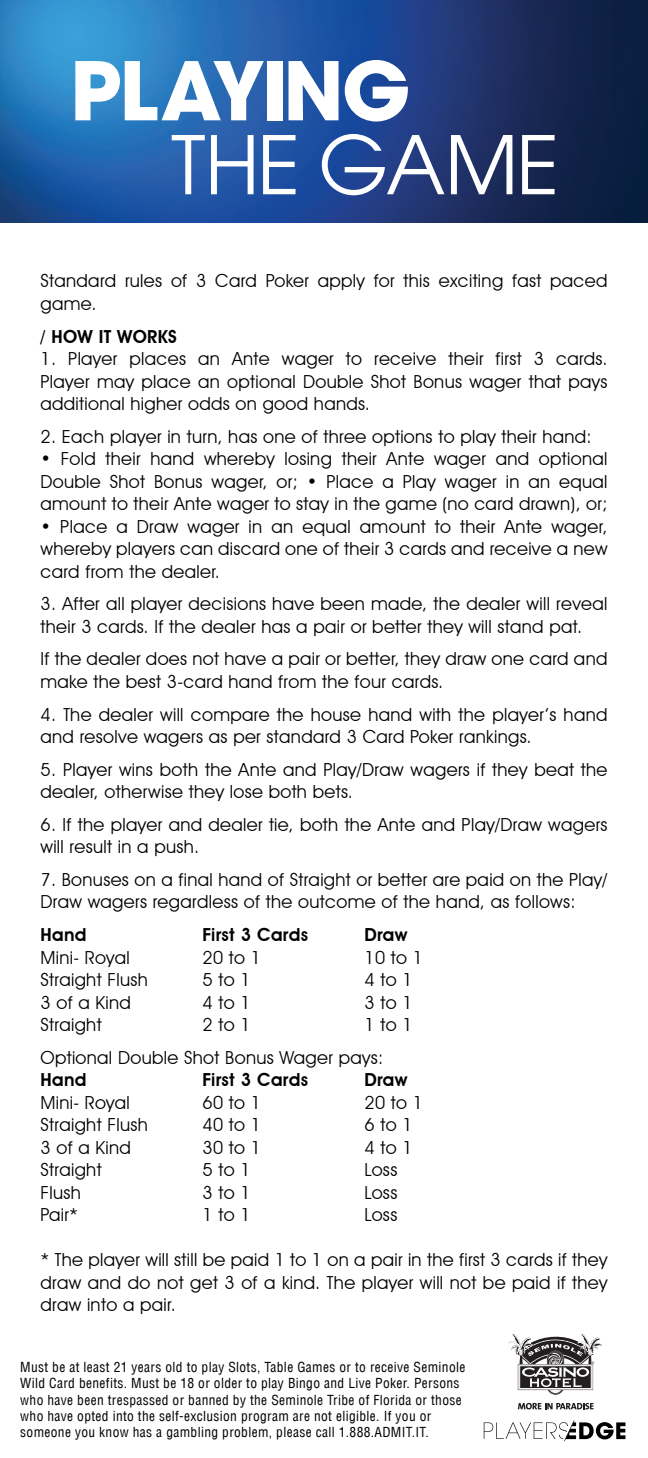
<style>
.page{position:relative;width:648px;height:1458px;background:#fff}
.page>*{position:absolute;margin:0;border:0;box-sizing:border-box;transform-origin:0 0}
.t1{font:700 80.1px/74px "ITC Avant Garde Std";letter-spacing:-.025em;color:#fff}
.t2{font:18px/22.5px "Avant Garde IT Cby BT";letter-spacing:.02em;color:#000001}
.t3{font:600 18px "Avant Garde IT Cby BT";letter-spacing:.02em;color:#000001}
.t4{font:condensed 13.5px/16.2px "Helvetica LT";letter-spacing:.025em;color:#000001}
.s1{font-weight:400}
</style>
<div class="page">
<svg style="left:484px;top:1420px;width:142px;height:21px"></svg>
<img style="left:0;top:0;width:648px;height:223px">
<svg style="left:509px;top:1334px;width:93px;height:76px"></svg>
<p class="t1" style="left:171px;top:53px;width:390px;text-indent:-101px">PLAYING<br><span class="s1">THE GAME</span></p>
<p class="t2" style="left:40px;top:270px;width:569px">Standard rules of 3 Card Poker apply for this exciting fast paced game.</p>
<p class="t3" style="left:40px;top:325px;width:138px">/ HOW IT WORKS</p>
<p class="t2" style="left:40px;top:347px;width:569px;text-align:justify">1. Player places an Ante wager to receive their first 3 cards.<br>Player may place an optional Double Shot Bonus wager that pays additional higher odds on good hands.</p>
<p class="t2" style="left:40px;top:425px;width:553px">2. Each player in turn, has one of three options to play their hand:</p>
<p class="t2" style="left:40px;top:447px;width:569px;text-align:justify">• Fold their hand whereby losing their Ante wager and optional Double Shot Bonus wager, or; • Place a Play wager in an equal amount to their Ante wager to stay in the game (no card drawn), or;</p>
<p class="t2" style="left:40px;top:515px;width:569px;text-align:justify">• Place a Draw wager in an equal amount to their Ante wager, whereby players can discard one of their 3 cards and receive a new card from the dealer.</p>
<p class="t2" style="left:40px;top:592px;width:569px">3. After all player decisions have been made, the dealer will reveal their 3 cards. If the dealer has a pair or better they will stand pat.</p>
<p class="t2" style="left:40px;top:648px;width:568px">If the dealer does not have a pair or better, they draw one card and make the best 3-card hand from the four cards.</p>
<p class="t2" style="left:40px;top:703px;width:568px">4. The dealer will compare the house hand with the player’s hand and resolve wagers as per standard 3 Card Poker rankings.</p>
<p class="t2" style="left:40px;top:758px;width:568px">5. Player wins both the Ante and Play/Draw wagers if they beat the dealer, otherwise they lose both bets.</p>
<p class="t2" style="left:40px;top:813px;width:569px">6. If the player and dealer tie, both the Ante and Play/Draw wagers will result in a push.</p>
<p class="t2" style="left:40px;top:868px;width:569px">7. Bonuses on a final hand of Straight or better are paid on the Play/<br>Draw wagers regardless of the outcome of the hand, as follows:</p>
<p class="t3" style="left:40px;top:924px;width:48px">Hand</p>
<p class="t3" style="left:202px;top:924px;width:107px">First 3 Cards</p>
<p class="t3" style="left:364px;top:924px;width:45px">Draw</p>
<p class="t2" style="left:40px;top:946px;width:91px">Mini- Royal</p>
<p class="t2" style="left:202px;top:946px;width:60px">20 to 1</p>
<p class="t2" style="left:364px;top:946px;width:60px">10 to 1</p>
<p class="t2" style="left:40px;top:968px;width:109px">Straight Flush</p>
<p class="t2" style="left:202px;top:968px;width:50px">5 to 1</p>
<p class="t2" style="left:364px;top:968px;width:50px">4 to 1</p>
<p class="t2" style="left:40px;top:991px;width:92px">3 of a Kind</p>
<p class="t2" style="left:202px;top:991px;width:50px">4 to 1</p>
<p class="t2" style="left:364px;top:991px;width:50px">3 to 1</p>
<p class="t2" style="left:40px;top:1013px;width:63px">Straight</p>
<p class="t2" style="left:202px;top:1013px;width:50px">2 to 1</p>
<p class="t2" style="left:364px;top:1013px;width:50px">1 to 1</p>
<p class="t2" style="left:40px;top:1046px;width:344px">Optional Double Shot Bonus Wager pays:</p>
<p class="t3" style="left:40px;top:1069px;width:48px">Hand</p>
<p class="t3" style="left:202px;top:1069px;width:107px">First 3 Cards</p>
<p class="t3" style="left:364px;top:1069px;width:45px">Draw</p>
<p class="t2" style="left:40px;top:1091px;width:91px">Mini- Royal</p>
<p class="t2" style="left:202px;top:1091px;width:60px">60 to 1</p>
<p class="t2" style="left:364px;top:1091px;width:60px">20 to 1</p>
<p class="t2" style="left:40px;top:1113px;width:109px">Straight Flush</p>
<p class="t2" style="left:202px;top:1113px;width:60px">40 to 1</p>
<p class="t2" style="left:364px;top:1113px;width:50px">6 to 1</p>
<p class="t2" style="left:40px;top:1136px;width:92px">3 of a Kind</p>
<p class="t2" style="left:202px;top:1136px;width:60px">30 to 1</p>
<p class="t2" style="left:364px;top:1136px;width:50px">4 to 1</p>
<p class="t2" style="left:40px;top:1158px;width:63px">Straight</p>
<p class="t2" style="left:202px;top:1158px;width:50px">5 to 1</p>
<p class="t2" style="left:364px;top:1158px;width:34px">Loss</p>
<p class="t2" style="left:40px;top:1181px;width:42px">Flush</p>
<p class="t2" style="left:202px;top:1181px;width:50px">3 to 1</p>
<p class="t2" style="left:364px;top:1181px;width:34px">Loss</p>
<p class="t2" style="left:40px;top:1203px;width:39px">Pair*</p>
<p class="t2" style="left:202px;top:1203px;width:50px">1 to 1</p>
<p class="t2" style="left:364px;top:1203px;width:34px">Loss</p>
<p class="t2" style="left:40px;top:1248px;width:569px;text-align:justify">* The player will still be paid 1 to 1 on a pair in the first 3 cards if they draw and do not get 3 of a kind. The player will not be paid if they draw into a pair.</p>
<p class="t4" style="left:20px;top:1359px;width:447px">Must be at least 21 years old to play Slots, Table Games or to receive Seminole Wild Card benefits. Must be 18 or older to play Bingo and Live Poker. Persons who have been trespassed or banned by the Seminole Tribe of Florida or those who have opted into the self-exclusion program are not eligible. If you or someone you know has a gambling problem, please call 1.888.ADMIT.IT.</p>
</div>
